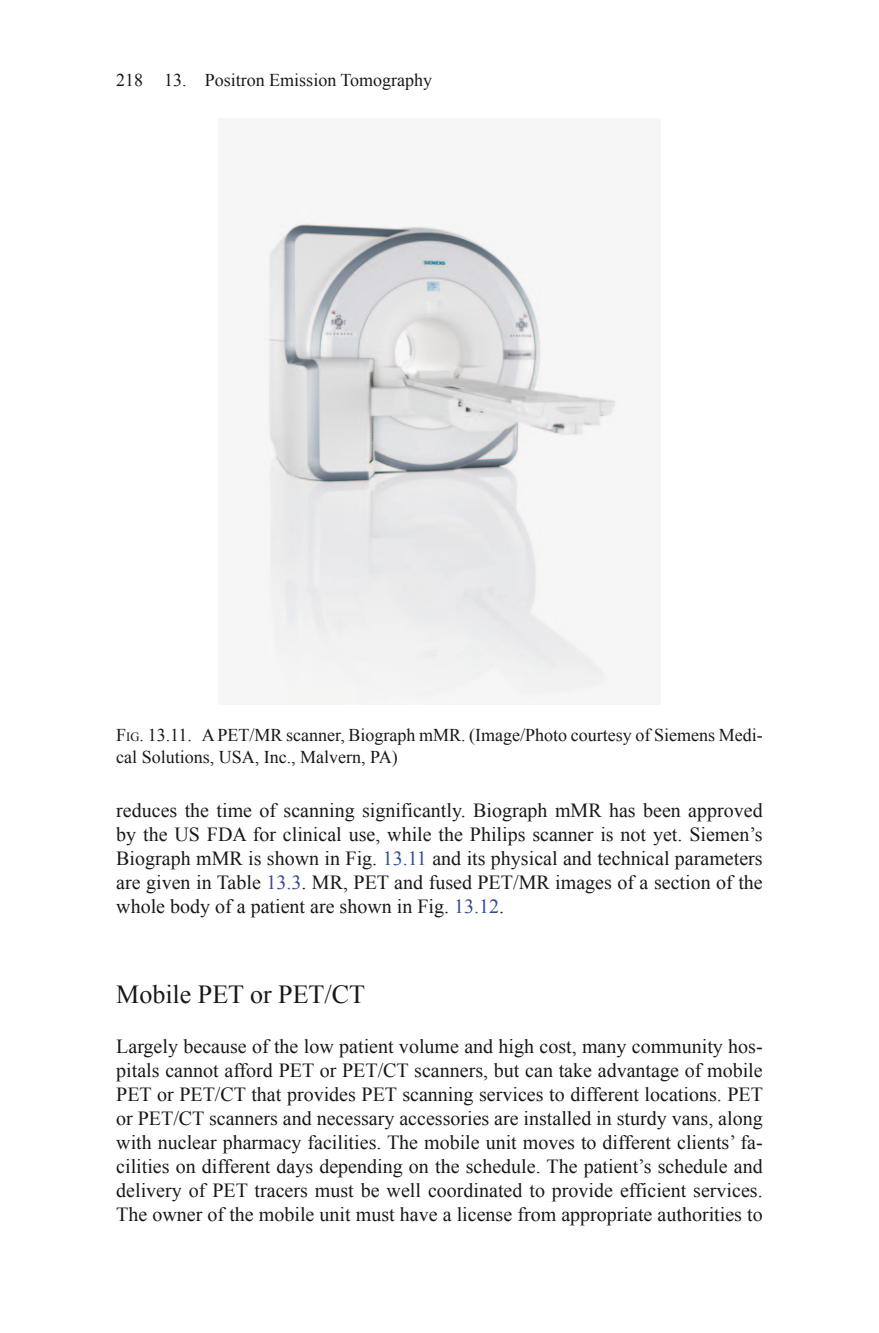
<style>
.page{position:relative;width:879px;height:1333px;background:#fff}
.page>*{position:absolute;margin:0;border:0;box-sizing:border-box;transform-origin:0 0}
.t1{font:26px "Times New Roman";color:#181816}
.t2{font:20px/24px "Times New Roman";color:#181816;text-align:justify}
.t3{font:18px/22px "Times New Roman";color:#181816}
.s1{font-style:inherit}
.s2{font-size:12.6px}
.s3{color:#324a97}
</style>
<div class="page">
<img style="left:263px;top:210px;width:355px;height:494px">
<p class="t3" style="left:116px;top:69px;width:28px">218</p>
<p class="t3" style="left:164px;top:69px;width:269px">13. Positron Emission Tomography</p>
<p class="t3" style="left:116px;top:724px;width:648px"><span class="s1">F</span><span class="s2">ig</span><span class="s1">.</span> 13.11. A PET/MR scanner, Biograph mMR. (Image/Photo courtesy of Siemens Medi&shy;cal Solutions, USA, Inc., Malvern, PA)</p>
<p class="t2" style="left:116px;top:798px;width:648px">reduces the time of scanning significantly. Biograph mMR has been approved by the US FDA for clinical use, while the Philips scanner is not yet. Siemen’s Biograph mMR is shown in Fig. <span class="s3">13.11</span> and its physical and technical parameters are given in Table <span class="s3">13.3</span>. MR, PET and fused PET/MR images of a section of the whole body of a patient are shown in Fig. <span class="s3">13.12</span>.</p>
<h1 class="t1" style="left:116px;top:976px;width:250px">Mobile PET or PET/CT</h1>
<p class="t2" style="left:116px;top:1034px;width:648px">Largely because of the low patient volume and high cost, many community hos&shy;pitals cannot afford PET or PET/CT scanners, but can take advantage of mobile PET or PET/CT that provides PET scanning services to different locations. PET or PET/CT scanners and necessary accessories are installed in sturdy vans, along with nuclear pharmacy facilities. The mobile unit moves to different clients’ fa&shy;cilities on different days depending on the schedule. The patient’s schedule and delivery of PET tracers must be well coordinated to provide efficient services.<br>The owner of the mobile unit must have a license from appropriate authorities to</p>
</div>
